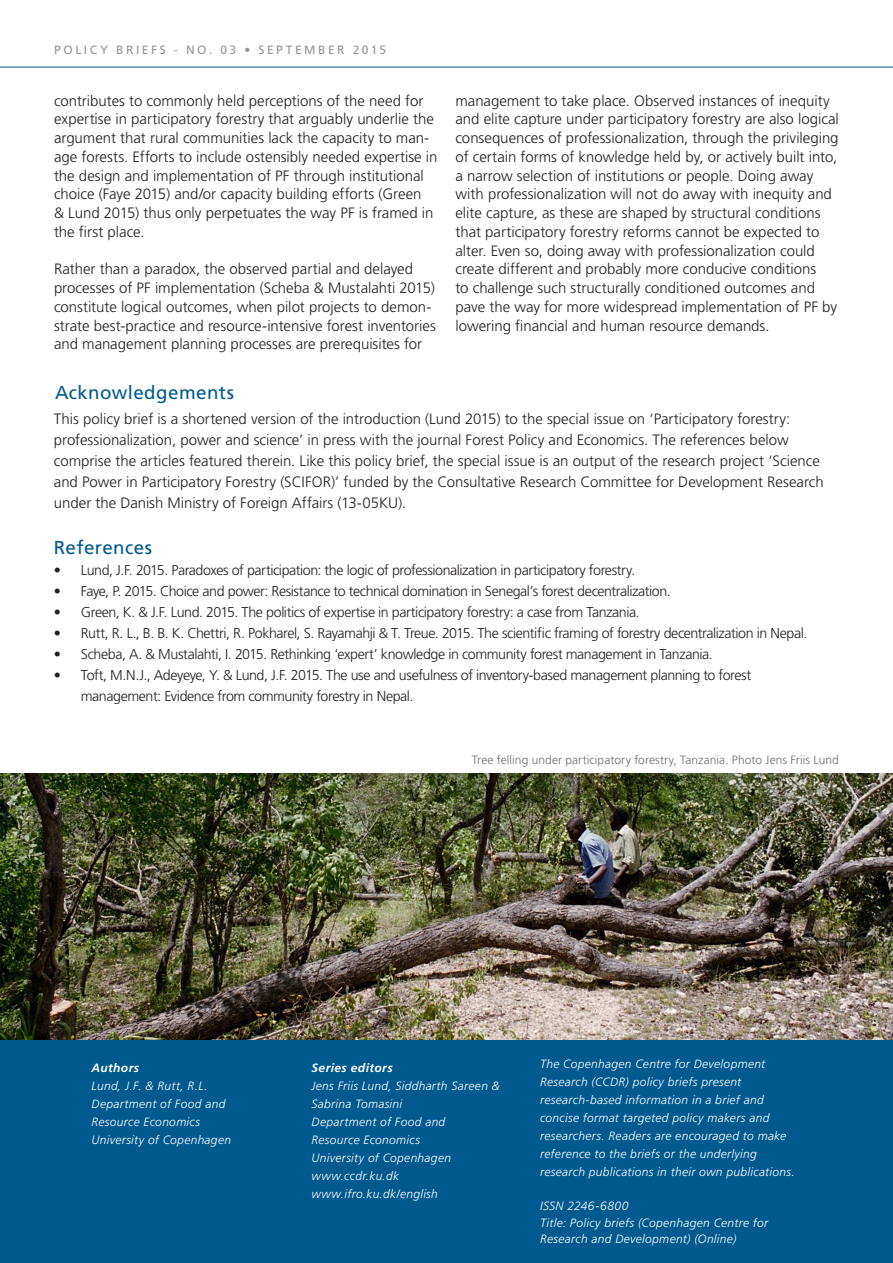
<style>
.page{position:relative;width:893px;height:1263px;background:#fff}
.page>*{position:absolute;margin:0;border:0;box-sizing:border-box;transform-origin:0 0}
.Briefs_brødtxt{font:18.75px "Frutiger LT Std";letter-spacing:.02em;color:#00598f}
.Briefs_brødtxt-2{font:300 15px/18.8px "Frutiger LT Std";color:#231f20}
.t1{font:300 14.25px/21px "Frutiger LT Std";letter-spacing:-.03em;color:#231f20}
.Billed_txt{font:italic 300 12px/18px "Frutiger LT Std";letter-spacing:.025em;color:#fff}
.Billed_txt-2{font:300 12px "Frutiger LT Std";letter-spacing:.005em;color:#6c6d70}
.t2{font:12px "Frutiger LT Std";letter-spacing:.215em;color:#939598}
.Billed_txt-3{font:italic 700 12px "Frutiger LT Std";letter-spacing:.035em;color:#fff}
</style>
<div class="page">
<img style="left:0;top:774px;width:893px;height:266px">
<div style="left:0;top:1040px;width:893px;height:223px;background:#00598f"></div>
<hr style="left:0;top:67px;width:893px;height:1px;background:#00598f">
<p class="t2" style="left:54px;top:43px;width:334px">POLICY BRIEFS - NO. 03 • SEPTEMBER 2015</p>
<p class="Briefs_brødtxt-2" style="left:54px;top:91px;width:385px">contributes to commonly held perceptions of the need for expertise in participatory forestry that arguably underlie the argument that rural communities lack the capacity to man&shy;age forests. Efforts to include ostensibly needed expertise in the design and implementation of PF through institutional choice (Faye 2015) and/or capacity building efforts (Green<br>&amp; Lund 2015) thus only perpetuates the way PF is framed in the first place.</p>
<p class="Briefs_brødtxt-2" style="left:54px;top:260px;width:383px">Rather than a paradox, the observed partial and delayed processes of PF implementation (Scheba &amp; Mustalahti 2015) constitute logical outcomes, when pilot projects to demon&shy;strate best-practice and resource-intensive forest inventories and management planning processes are prerequisites for</p>
<p class="Briefs_brødtxt" style="left:55px;top:382px;width:181px">Acknowledgements</p>
<p class="Briefs_brødtxt-2" style="left:455px;top:91px;width:385px">management to take place. Observed instances of inequity and elite capture under participatory forestry are also logical consequences of professionalization, through the privileging of certain forms of knowledge held by, or actively built into, a narrow selection of institutions or people. Doing away with professionalization will not do away with inequity and elite capture, as these are shaped by structural conditions that participatory forestry reforms cannot be expected to alter. Even so, doing away with professionalization could create different and probably more conducive conditions<br>to challenge such structurally conditioned outcomes and pave the way for more widespread implementation of PF by lowering financial and human resource demands.</p>
<p class="Briefs_brødtxt-2" style="left:54px;top:408px;width:771px;line-height:21px">This policy brief is a shortened version of the introduction (Lund 2015) to the special issue on ‘Participatory forestry: professionalization, power and science’ in press with the journal Forest Policy and Economics. The references below comprise the articles featured therein. Like this policy brief, the special issue is an output of the research project ‘Science and Power in Participatory Forestry (SCIFOR)’ funded by the Consultative Research Committee for Development Research under the Danish Ministry of Foreign Affairs (13-05KU).</p>
<p class="Briefs_brødtxt" style="left:54px;top:537px;width:100px">References</p>
<p class="t1" style="left:54px;top:560px;width:583px">• Lund, J.F. 2015. Paradoxes of participation: the logic of professionalization in participatory forestry.</p>
<p class="t1" style="left:54px;top:581px;width:618px">• Faye, P. 2015. Choice and power: Resistance to technical domination in Senegal’s forest decentralization.</p>
<p class="t1" style="left:54px;top:602px;width:587px">• Green, K. &amp; J.F. Lund. 2015. The politics of expertise in participatory forestry: a case from Tanzania.</p>
<p class="t1" style="left:54px;top:623px;width:755px">• Rutt, R. L., B. B. K. Chettri, R. Pokharel, S. Rayamahji &amp; T. Treue. 2015. The scientific framing of forestry decentralization in Nepal.</p>
<p class="t1" style="left:54px;top:644px;width:660px">• Scheba, A. &amp; Mustalahti, I. 2015. Rethinking ‘expert’ knowledge in community forest management in Tanzania.</p>
<p class="t1" style="left:81px;top:665px;width:672px;text-indent:-27px">• Toft, M.N.J., Adeyeye, Y. &amp; Lund, J.F. 2015. The use and usefulness of inventory-based management planning to forest management: Evidence from community forestry in Nepal.</p>
<p class="Billed_txt-2" style="left:472px;top:753px;width:368px">Tree felling under participatory forestry, Tanzania. Photo Jens Friis Lund</p>
<p class="Billed_txt-3" style="left:91px;top:1060px;width:49px">Authors</p>
<p class="Billed_txt" style="left:91px;top:1077px;width:117px">Lund, J.F. &amp; Rutt, R.L.</p>
<p class="Billed_txt" style="left:91px;top:1095px;width:135px">Department of Food and<br>Resource Economics</p>
<p class="Billed_txt" style="left:91px;top:1131px;width:141px">University of Copenhagen</p>
<p class="Billed_txt-3" style="left:311px;top:1060px;width:83px">Series editors</p>
<p class="Billed_txt" style="left:311px;top:1077px;width:190px">Jens Friis Lund, Siddharth Sareen &amp;<br>Sabrina Tomasini</p>
<p class="Billed_txt" style="left:311px;top:1113px;width:135px">Department of Food and<br>Resource Economics</p>
<p class="Billed_txt" style="left:311px;top:1149px;width:141px">University of Copenhagen</p>
<p class="Billed_txt" style="left:311px;top:1167px;width:89px">www.ccdr.ku.dk</p>
<p class="Billed_txt" style="left:311px;top:1185px;width:128px">www.ifro.ku.dk/english</p>
<p class="Billed_txt" style="left:540px;top:1054px;width:256px">The Copenhagen Centre for Development Research (CCDR) policy briefs present research-based information in a brief and concise format targeted policy makers and researchers. Readers are encouraged to make reference to the briefs or the underlying research publications in their own publications.</p>
<p class="Billed_txt" style="left:540px;top:1198px;width:230px;line-height:16.5px">ISSN 2246-6800<br>Title: Policy briefs (Copenhagen Centre for<br>Research and Development) (Online)</p>
</div>
